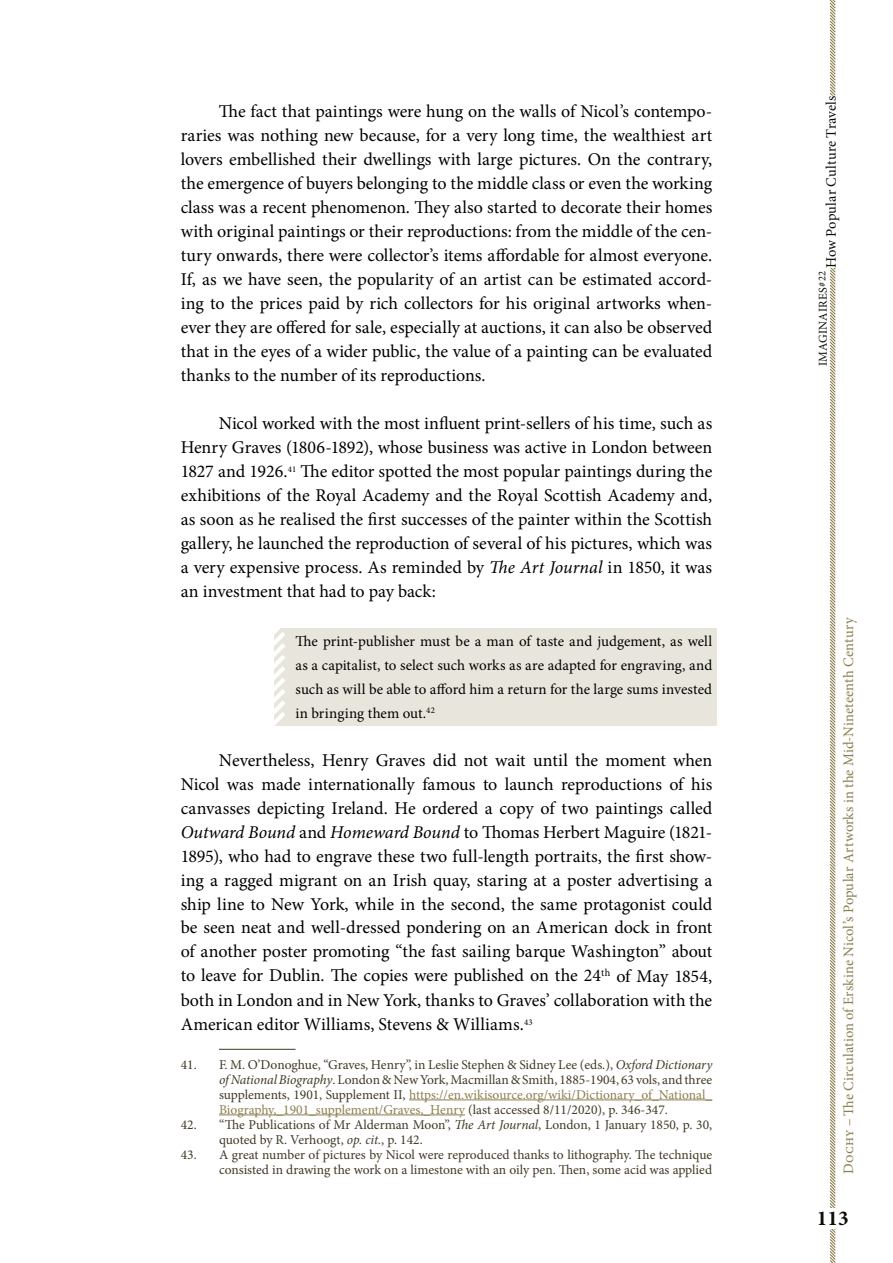
<style>
.page{position:relative;width:893px;height:1263px;background:#fff}
.page>*{position:absolute;margin:0;border:0;box-sizing:border-box;transform-origin:0 0}
.t1{font:700 21.15px "Minion Pro";color:#0c0d08}
.t2{font:18px/24px "Minion Pro";letter-spacing:-.015em;color:#000;text-align:justify}
.t3{font:15px/24px "Minion Pro";letter-spacing:-.01em;color:#000;text-align:justify}
.t4{font:14.55px "Minion Pro";letter-spacing:.01em;color:#8c7e51}
.t5{font:14.55px "Minion Pro";letter-spacing:.005em;color:#0c0d08}
.t6{font:13.5px/15px "Minion Pro";color:#403925;text-align:justify}
.t7{font:12px "Minion Pro";letter-spacing:.025em;color:#0c0d08}
.s1{font-style:italic}
.s2{color:#8c7e51}
.s3{font-size:10.5px}
</style>
<div class="page">
<svg style="left:829px;top:0;width:7px;height:1263px"></svg>
<div style="left:824px;top:96px;width:27px;height:172px;background:#fff"></div>
<div style="left:823px;top:1208px;width:19px;height:21px;background:#fff"></div>
<div style="left:274px;top:628px;width:442px;height:98px;background:#e8e5dc"></div>
<svg style="left:274px;top:628px;width:11px;height:98px"></svg>
<hr style="left:219px;top:1049px;width:77px;height:1px;background:#403925">
<hr style="left:409px;top:1099px;width:303px;height:1px;background:#8c7e51">
<hr style="left:219px;top:1114px;width:246px;height:1px;background:#8c7e51">
<p class="t2" style="left:181px;top:100px;width:533px;text-indent:38px">The fact that paintings were hung on the walls of Nicol’s contempo&shy;raries was nothing new because, for a very long time, the wealthiest art lovers embellished their dwellings with large pictures. On the contrary, the emergence of buyers belonging to the middle class or even the working class was a recent phenomenon. They also started to decorate their homes with original paintings or their reproductions: from the middle of the cen&shy;tury onwards, there were collector’s items affordable for almost everyone.<br>If, as we have seen, the popularity of an artist can be estimated accord&shy;ing to the prices paid by rich collectors for his original artworks when&shy;ever they are offered for sale, especially at auctions, it can also be observed that in the eyes of a wider public, the value of a painting can be evaluated thanks to the number of its reproductions.</p>
<p class="t2" style="left:181px;top:412px;width:533px;text-indent:38px">Nicol worked with the most influent print-sellers of his time, such as Henry Graves (1806-1892), whose business was active in London between 1827 and 1926.<sup>41</sup> The editor spotted the most popular paintings during the exhibitions of the Royal Academy and the Royal Scottish Academy and, as soon as he realised the first successes of the painter within the Scottish gallery, he launched the reproduction of several of his pictures, which was a very expensive process. As reminded by <span class="s1">The Art Journal</span> in 1850, it was an investment that had to pay back:</p>
<p class="t3" style="left:296px;top:629px;width:418px">The print-publisher must be a man of taste and judgement, as well as a capitalist, to select such works as are adapted for engraving, and such as will be able to afford him a return for the large sums invested in bringing them out.<sup>42</sup></p>
<p class="t2" style="left:181px;top:748px;width:533px;text-indent:38px">Nevertheless, Henry Graves did not wait until the moment when Nicol was made internationally famous to launch reproductions of his canvasses depicting Ireland. He ordered a copy of two paintings called <span class="s1">Outward Bound</span> and <span class="s1">Homeward Bound</span> to Thomas Herbert Maguire (1821- 1895), who had to engrave these two full-length portraits, the first show&shy;ing a ragged migrant on an Irish quay, staring at a poster advertising a ship line to New York, while in the second, the same protagonist could be seen neat and well-dressed pondering on an American dock in front of another poster promoting “the fast sailing barque Washington” about to leave for Dublin. The copies were published on the 24<sup>th</sup> of May 1854, both in London and in New York, thanks to Graves’ collaboration with the American editor Williams, Stevens &amp; Williams.<sup>43</sup></p>
<p class="t6" style="left:219px;top:1057px;width:495px;text-indent:-38px">41. F. M. O’Donoghue, “Graves, Henry”, in Leslie Stephen &amp; Sidney Lee (eds.), <span class="s1">Oxford Dictionary of National Biography</span>. London &amp; New York, Macmillan &amp; Smith, 1885-1904, 63 vols, and three supplements, 1901, Supplement II, <span class="s2">https://en.wikisource.org/wiki/Dictionary_of_National_ Biography,_1901_supplement/Graves,_Henry</span> (last accessed 8/11/2020), p. 346-347.</p>
<p class="t6" style="left:219px;top:1117px;width:495px;text-indent:-38px">42. “The Publications of Mr Alderman Moon”, <span class="s1">The Art Journal</span>, London, 1 January 1850, p. 30, quoted by R. Verhoogt, <span class="s1">op. cit.</span>, p. 142.</p>
<p class="t6" style="left:181px;top:1147px;width:533px;text-align:right">43. A great number of pictures by Nicol were reproduced thanks to lithography. The technique consisted in drawing the work on a limestone with an oily pen. Then, some acid was applied</p>
<p class="t5" style="left:821px;top:268px;width:174px;rotate:-90deg">How Popular Culture Travels</p>
<p class="t7" style="left:815px;top:366px;width:97px;rotate:-90deg">IMAGINAIRES<span class="s3">#22</span></p>
<p class="t4" style="left:839px;top:1173px;width:557px;rotate:-90deg">Dochy – The Circulation of Erskine Nicol’s Popular Artworks in the Mid-Nineteenth Century</p>
<p class="t1" style="left:817px;top:1203px;width:33px">113</p>
</div>
